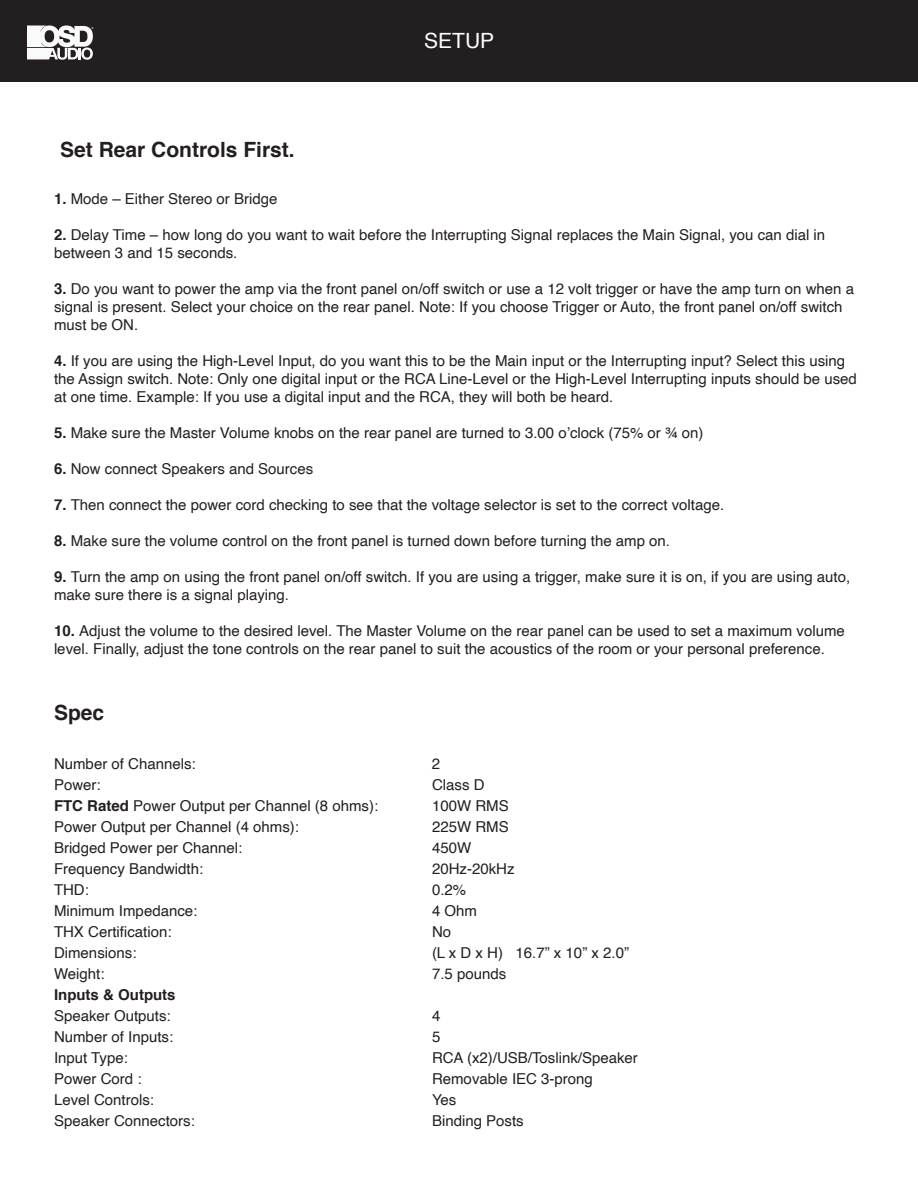
<style>
.page{position:relative;width:918px;height:1188px;background:#fff}
.page>*{position:absolute;margin:0;border:0;box-sizing:border-box;transform-origin:0 0}
.t1{font:700 21px "Helvetica";color:#231f20}
.t2{font:21px "Helvetica";color:#fff}
.t3{font:15px/18px "Helvetica";color:#231f20}
.t4{font:700 15px "Helvetica";color:#231f20}
.s1{font-weight:700}
</style>
<div class="page">
<div style="left:0;top:0;width:918px;height:81px;background:#231f20"></div>
<svg style="left:27px;top:26px;width:66px;height:33px"></svg>
<p class="t1" style="left:60px;top:133px;width:236px">Set Rear Controls First.</p>
<p class="t2" style="left:424px;top:25px;width:72px">SETUP</p>
<p class="t3" style="left:54px;top:191px;width:225px"><span class="s1">1.</span> Mode – Either Stereo or Bridge</p>
<p class="t3" style="left:54px;top:227px;width:773px"><span class="s1">2.</span> Delay Time – how long do you want to wait before the Interrupting Signal replaces the Main Signal, you can dial in between 3 and 15 seconds.</p>
<p class="t3" style="left:54px;top:281px;width:802px"><span class="s1">3.</span> Do you want to power the amp via the front panel on/off switch or use a 12 volt trigger or have the amp turn on when a signal is present. Select your choice on the rear panel. Note: If you choose Trigger or Auto, the front panel on/off switch must be ON.</p>
<p class="t3" style="left:54px;top:353px;width:804px"><span class="s1">4.</span> If you are using the High-Level Input, do you want this to be the Main input or the Interrupting input? Select this using the Assign switch. Note: Only one digital input or the RCA Line-Level or the High-Level Interrupting inputs should be used at one time. Example: If you use a digital input and the RCA, they will both be heard.</p>
<p class="t3" style="left:54px;top:425px;width:651px"><span class="s1">5.</span> Make sure the Master Volume knobs on the rear panel are turned to 3.00 o’clock (75% or ¾ on)</p>
<p class="t3" style="left:54px;top:461px;width:261px"><span class="s1">6.</span> Now connect Speakers and Sources</p>
<p class="t3" style="left:54px;top:497px;width:672px"><span class="s1">7.</span> Then connect the power cord checking to see that the voltage selector is set to the correct voltage.</p>
<p class="t3" style="left:54px;top:533px;width:618px"><span class="s1">8.</span> Make sure the volume control on the front panel is turned down before turning the amp on.</p>
<p class="t3" style="left:54px;top:569px;width:798px"><span class="s1">9.</span> Turn the amp on using the front panel on/off switch. If you are using a trigger, make sure it is on, if you are using auto, make sure there is a signal playing.</p>
<p class="t3" style="left:54px;top:623px;width:792px"><span class="s1">10.</span> Adjust the volume to the desired level. The Master Volume on the rear panel can be used to set a maximum volume level. Finally, adjust the tone controls on the rear panel to suit the acoustics of the room or your personal preference.</p>
<p class="t1" style="left:54px;top:696px;width:52px">Spec</p>
<p class="t3" style="left:54px;top:755px;width:143px">Number of Channels:</p>
<p class="t3" style="left:432px;top:755px;width:10px">2</p>
<p class="t3" style="left:54px;top:776px;width:48px">Power:</p>
<p class="t3" style="left:432px;top:776px;width:54px">Class D</p>
<p class="t3" style="left:54px;top:797px;width:326px"><span class="s1">FTC Rated</span> Power Output per Channel (8 ohms):</p>
<p class="t3" style="left:432px;top:797px;width:78px">100W RMS</p>
<p class="t3" style="left:54px;top:818px;width:247px">Power Output per Channel (4 ohms):</p>
<p class="t3" style="left:432px;top:818px;width:78px">225W RMS</p>
<p class="t3" style="left:54px;top:839px;width:190px">Bridged Power per Channel:</p>
<p class="t3" style="left:432px;top:839px;width:41px">450W</p>
<p class="t3" style="left:54px;top:860px;width:151px">Frequency Bandwidth:</p>
<p class="t3" style="left:432px;top:860px;width:84px">20Hz-20kHz</p>
<p class="t3" style="left:54px;top:881px;width:36px">THD:</p>
<p class="t3" style="left:432px;top:881px;width:36px">0.2%</p>
<p class="t3" style="left:54px;top:902px;width:145px">Minimum Impedance:</p>
<p class="t3" style="left:432px;top:902px;width:47px">4 Ohm</p>
<p class="t3" style="left:54px;top:923px;width:119px">THX Certification:</p>
<p class="t3" style="left:432px;top:923px;width:21px">No</p>
<p class="t3" style="left:54px;top:944px;width:84px">Dimensions:</p>
<p class="t3" style="left:432px;top:944px;width:199px">(L x D x H) 16.7” x 10” x 2.0”</p>
<p class="t3" style="left:54px;top:965px;width:52px">Weight:</p>
<p class="t3" style="left:432px;top:965px;width:76px">7.5 pounds</p>
<p class="t4" style="left:54px;top:983px;width:123px">Inputs &amp; Outputs</p>
<p class="t3" style="left:54px;top:1007px;width:118px">Speaker Outputs:</p>
<p class="t3" style="left:432px;top:1007px;width:10px">4</p>
<p class="t3" style="left:54px;top:1028px;width:121px">Number of Inputs:</p>
<p class="t3" style="left:432px;top:1028px;width:10px">5</p>
<p class="t3" style="left:54px;top:1049px;width:75px">Input Type:</p>
<p class="t3" style="left:432px;top:1049px;width:207px">RCA (x2)/USB/Toslink/Speaker</p>
<p class="t3" style="left:54px;top:1070px;width:89px">Power Cord :</p>
<p class="t3" style="left:432px;top:1070px;width:162px">Removable IEC 3-prong</p>
<p class="t3" style="left:54px;top:1091px;width:102px">Level Controls:</p>
<p class="t3" style="left:432px;top:1091px;width:26px">Yes</p>
<p class="t3" style="left:54px;top:1112px;width:142px">Speaker Connectors:</p>
<p class="t3" style="left:432px;top:1112px;width:93px">Binding Posts</p>
</div>
